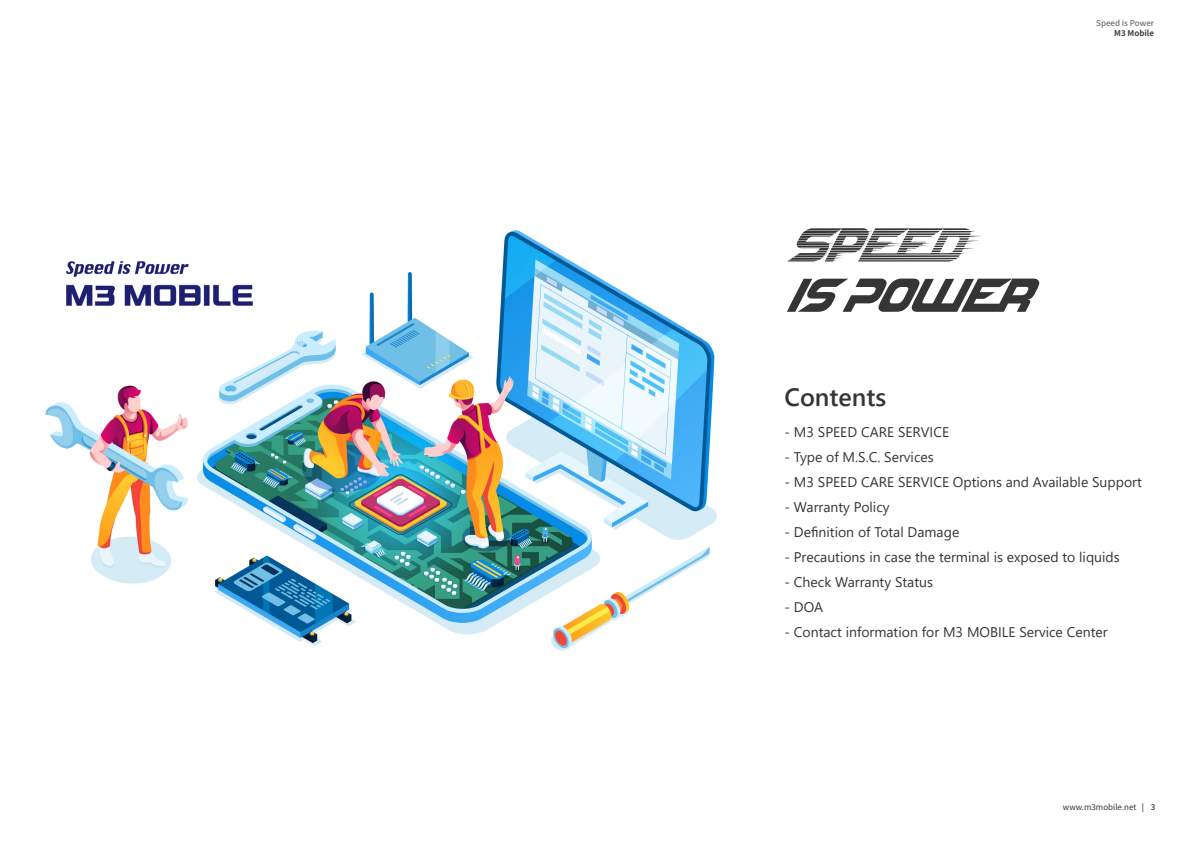
<style>
.page{position:relative;width:1191px;height:842px;background:#fff}
.page>*{position:absolute;margin:0;border:0;box-sizing:border-box;transform-origin:0 0}
.t1{font:700 25px "Yu Gothic UI";color:#363536}
.t2{font:14px "Yu Gothic UI";color:#363536}
.t3{font:8px "Noto Sans CJ Kkr";color:#363536}
.t4{font:500 8px "Noto Sans CJ Kkr";color:#6c6d70}
.t5{font:700 8px "Noto Sans CJ Kkr";color:#3c3c3d}
.s1{font-weight:500}
</style>
<div class="page">
<svg style="left:788px;top:228px;width:194px;height:33px"></svg>
<svg style="left:787px;top:279px;width:252px;height:33px"></svg>
<img style="left:45px;top:230px;width:672px;height:421px">
<p class="t4" style="left:1096px;top:19px;width:59px">Speed is Power</p>
<p class="t5" style="left:1114px;top:28px;width:41px">M3 Mobile</p>
<p class="t1" style="left:784px;top:383px;width:103px">Contents</p>
<p class="t2" style="left:784px;top:419px;width:166px">- M3 SPEED CARE SERVICE</p>
<p class="t2" style="left:784px;top:444px;width:151px">- Type of M.S.C. Services</p>
<p class="t2" style="left:784px;top:469px;width:359px">- M3 SPEED CARE SERVICE Options and Available Support</p>
<p class="t2" style="left:784px;top:494px;width:107px">- Warranty Policy</p>
<p class="t2" style="left:784px;top:519px;width:176px">- Definition of Total Damage</p>
<p class="t2" style="left:784px;top:544px;width:337px">- Precautions in case the terminal is exposed to liquids</p>
<p class="t2" style="left:784px;top:569px;width:150px">- Check Warranty Status</p>
<p class="t2" style="left:784px;top:594px;width:40px">- DOA</p>
<p class="t2" style="left:784px;top:619px;width:325px">- Contact information for M3 MOBILE Service Center</p>
<p class="t3" style="left:1063px;top:803px;width:94px">www.m3mobile.net <span class="s1">| 3</span></p>
</div>
